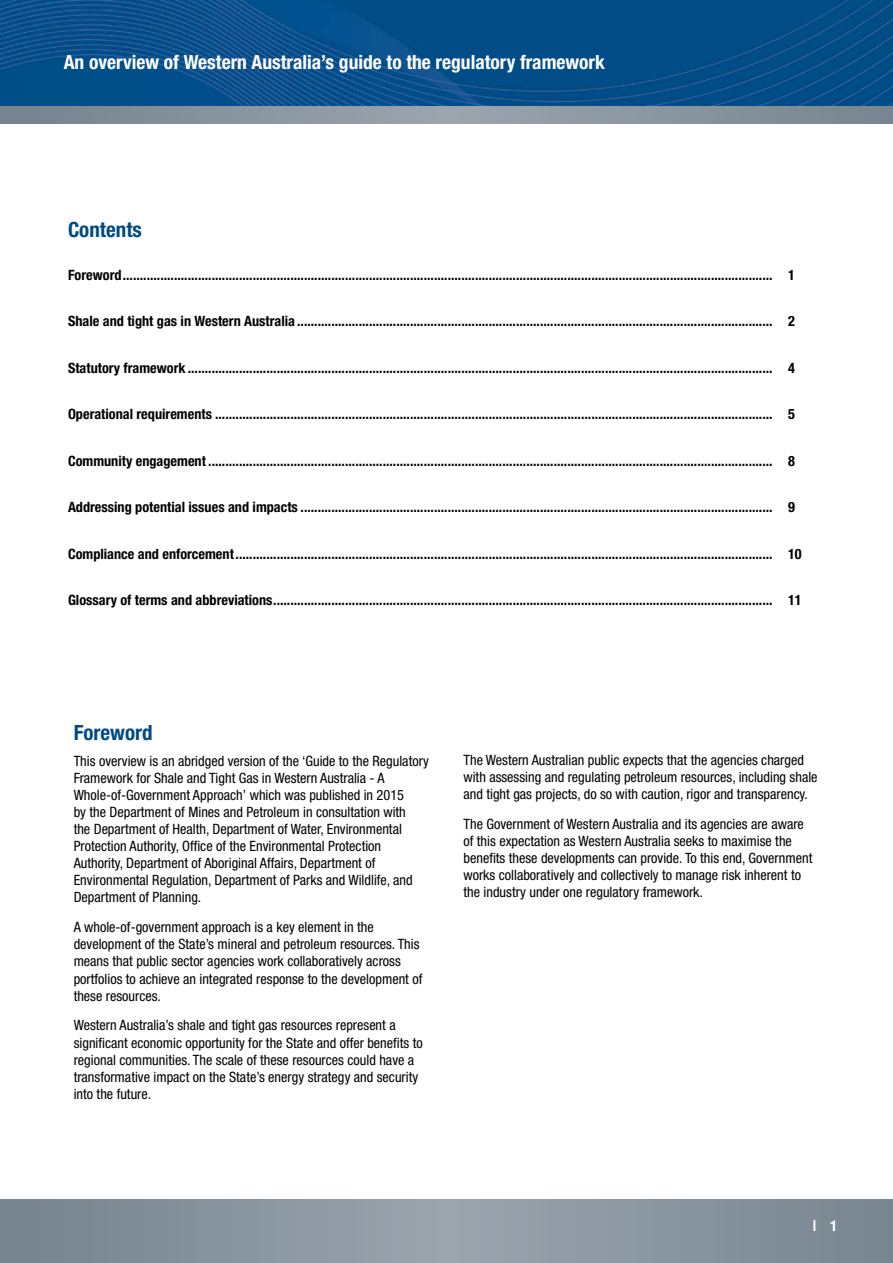
<style>
.page{position:relative;width:893px;height:1263px;background:#fff}
.page>*{position:absolute;margin:0;border:0;box-sizing:border-box;transform-origin:0 0}
.Heading{font:700 condensed 21px "Helvetica Neue";color:#004b86}
.t1{font:700 condensed 19.5px "Helvetica Neue";color:#fff}
.t2{font:700 15px "Helvetica";color:#fff}
.Contents_Page{font:700 condensed 14.25px "Helvetica Neue";color:#000}
.main_copy{font:condensed 14.25px/17.1px "Helvetica Neue";color:#000}
</style>
<div class="page">
<img style="left:0;top:0;width:893px;height:106px">
<svg style="left:0;top:106px;width:893px;height:17px;background:#88949e"></svg>
<svg style="left:0;top:1199px;width:893px;height:64px;background:#88949e"></svg>
<h2 class="t1" style="left:64px;top:50px;width:543px">An overview of Western Australia’s guide to the regulatory framework</h2>
<h1 class="Heading" style="left:68px;top:217px;width:75px">Contents</h1>
<p class="Contents_Page" style="left:68px;top:266px;width:728px">Foreword.............................................................................................................................................................................................. 1</p>
<p class="Contents_Page" style="left:68px;top:312px;width:728px">Shale and tight gas in Western Australia ........................................................................................................................................... 2</p>
<p class="Contents_Page" style="left:68px;top:359px;width:728px">Statutory framework ........................................................................................................................................................................... 4</p>
<p class="Contents_Page" style="left:68px;top:405px;width:728px">Operational requirements ................................................................................................................................................................... 5</p>
<p class="Contents_Page" style="left:68px;top:452px;width:728px">Community engagement ..................................................................................................................................................................... 8</p>
<p class="Contents_Page" style="left:68px;top:499px;width:728px">Addressing potential issues and impacts .......................................................................................................................................... 9</p>
<p class="Contents_Page" style="left:68px;top:545px;width:735px">Compliance and enforcement............................................................................................................................................................. 10</p>
<p class="Contents_Page" style="left:68px;top:592px;width:735px">Glossary of terms and abbreviations.................................................................................................................................................. 11</p>
<h1 class="Heading" style="left:74px;top:720px;width:80px">Foreword</h1>
<p class="main_copy" style="left:74px;top:752px;width:357px">This overview is an abridged version of the ‘Guide to the Regulatory Framework for Shale and Tight Gas in Western Australia - A Whole-of-Government Approach’ which was published in 2015<br>by the Department of Mines and Petroleum in consultation with<br>the Department of Health, Department of Water, Environmental Protection Authority, Office of the Environmental Protection Authority, Department of Aboriginal Affairs, Department of Environmental Regulation, Department of Parks and Wildlife, and Department of Planning.</p>
<p class="main_copy" style="left:74px;top:918px;width:350px">A whole-of-government approach is a key element in the development of the State’s mineral and petroleum resources. This means that public sector agencies work collaboratively across portfolios to achieve an integrated response to the development of these resources.</p>
<p class="main_copy" style="left:74px;top:1017px;width:351px">Western Australia’s shale and tight gas resources represent a significant economic opportunity for the State and offer benefits to regional communities. The scale of these resources could have a transformative impact on the State’s energy strategy and security into the future.</p>
<p class="main_copy" style="left:463px;top:751px;width:356px">The Western Australian public expects that the agencies charged with assessing and regulating petroleum resources, including shale and tight gas projects, do so with caution, rigor and transparency.</p>
<p class="main_copy" style="left:463px;top:815px;width:350px">The Government of Western Australia and its agencies are aware of this expectation as Western Australia seeks to maximise the benefits these developments can provide. To this end, Government works collaboratively and collectively to manage risk inherent to the industry under one regulatory framework.</p>
<p class="t2" style="left:813px;top:1214px;width:27px">| 1</p>
</div>
